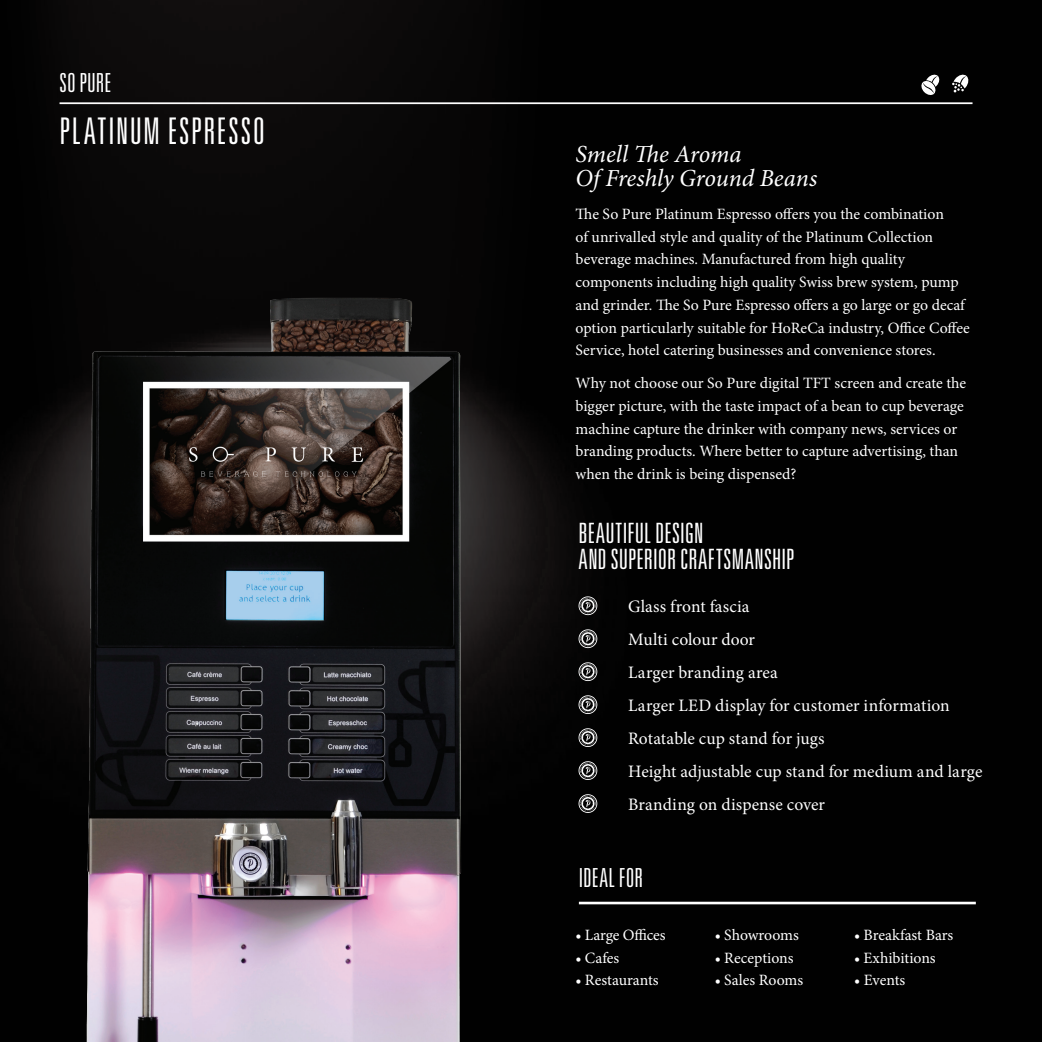
<style>
.page{position:relative;width:1042px;height:1042px;background:#010101}
.page>*{position:absolute;margin:0;border:0;box-sizing:border-box;transform-origin:0 0}
.t1{font:300 ultra-condensed 36.75px "Univers";letter-spacing:.05em;color:#fff}
.t2{font:300 ultra-condensed 28px/26.2px "Univers";letter-spacing:.01em;color:#fff}
.t3{font:300 ultra-condensed 26.25px "Univers";color:#fff}
.t4{font:italic 24.5px/24.5px "Minion Pro";letter-spacing:-.005em;color:#fff}
.t5{font:17.5px "Minion Pro";letter-spacing:.005em;color:#fff}
.t6{font:15.75px/22.8px "Minion Pro";color:#fff}
</style>
<div class="page">
<img style="left:59px;top:0;width:637px;height:905px">
<hr style="left:60px;top:102px;width:912px;height:2px;background:#fff">
<hr style="left:579px;top:901px;width:397px;height:3px;background:#fff">
<img style="left:0;top:214px;width:607px;height:828px">
<svg style="left:921px;top:74px;width:19px;height:21px"></svg>
<svg style="left:952px;top:74px;width:17px;height:18px"></svg>
<p class="t3" style="left:60px;top:69px;width:53px">SO PURE</p>
<p class="t1" style="left:60px;top:112px;width:207px">PLATINUM ESPRESSO</p>
<p class="t4" style="left:575px;top:142px;width:243px">Smell The Aroma<br>Of Freshly Ground Beans</p>
<p class="t6" style="left:575px;top:203px;width:396px">The So Pure Platinum Espresso offers you the combination<br>of unrivalled style and quality of the Platinum Collection beverage machines. Manufactured from high quality components including high quality Swiss brew system, pump and grinder. The So Pure Espresso offers a go large or go decaf option particularly suitable for HoReCa industry, Office Coffee Service, hotel catering businesses and convenience stores.</p>
<p class="t6" style="left:575px;top:372px;width:392px">Why not choose our So Pure digital TFT screen and create the bigger picture, with the taste impact of a bean to cup beverage machine capture the drinker with company news, services or branding products. Where better to capture advertising, than when the drink is being dispensed?</p>
<p class="t2" style="left:578px;top:519px;width:217px">BEAUTIFUL DESIGN<br>AND SUPERIOR CRAFTSMANSHIP</p>
<p class="t5" style="left:628px;top:595px;width:123px">Glass front fascia</p>
<p class="t5" style="left:628px;top:628px;width:128px">Multi colour door</p>
<p class="t5" style="left:628px;top:661px;width:151px">Larger branding area</p>
<p class="t5" style="left:628px;top:694px;width:323px">Larger LED display for customer information</p>
<p class="t5" style="left:628px;top:727px;width:198px">Rotatable cup stand for jugs</p>
<p class="t5" style="left:628px;top:760px;width:356px">Height adjustable cup stand for medium and large</p>
<p class="t5" style="left:628px;top:792px;width:198px">Branding on dispense cover</p>
<p class="t3" style="left:579px;top:864px;width:66px">IDEAL FOR</p>
<p class="t6" style="left:575px;top:923px;width:92px">• Large Offices</p>
<p class="t6" style="left:575px;top:946px;width:45px">• Cafes</p>
<p class="t6" style="left:575px;top:969px;width:85px">• Restaurants</p>
<p class="t6" style="left:715px;top:923px;width:85px">• Showrooms</p>
<p class="t6" style="left:715px;top:946px;width:80px">• Receptions</p>
<p class="t6" style="left:715px;top:969px;width:90px">• Sales Rooms</p>
<p class="t6" style="left:854px;top:923px;width:101px">• Breakfast Bars</p>
<p class="t6" style="left:854px;top:946px;width:83px">• Exhibitions</p>
<p class="t6" style="left:854px;top:969px;width:53px">• Events</p>
</div>
